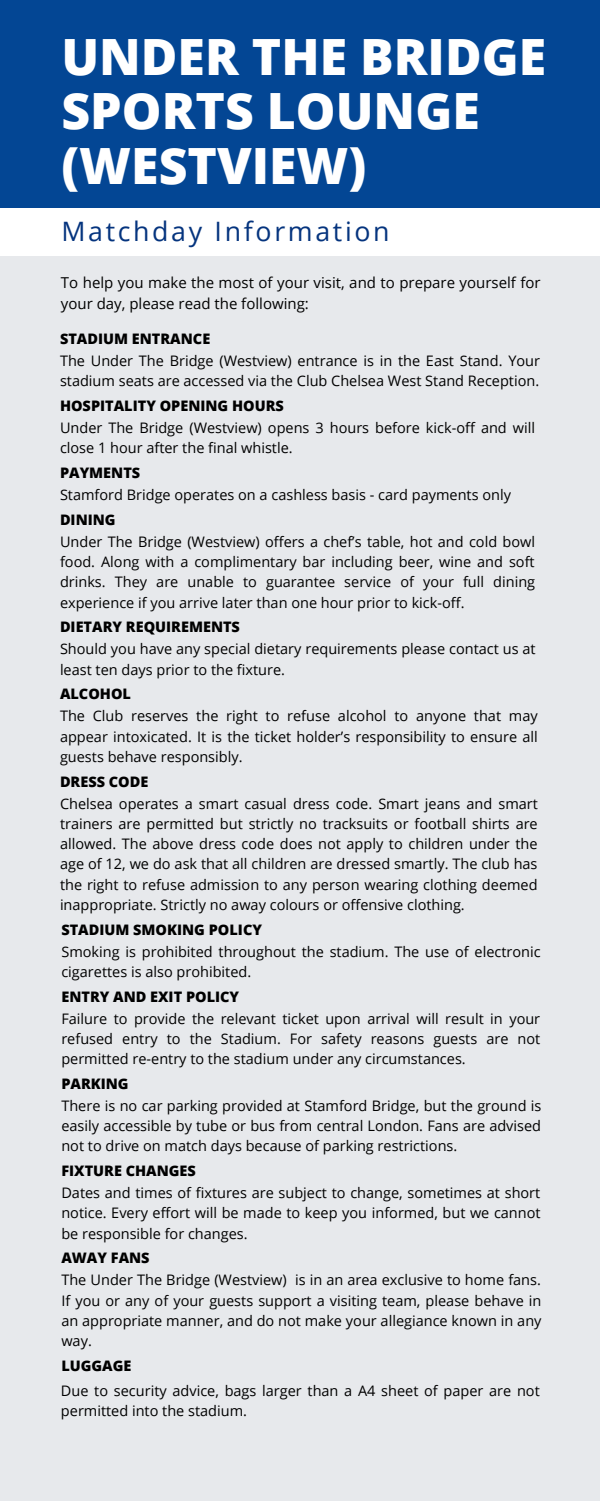
<style>
.page{position:relative;width:600px;height:1501px;background:#fff}
.page>*{position:absolute;margin:0;border:0;box-sizing:border-box;transform-origin:0 0}
.t1{font:800 50px/54.8px "Open Sans";color:#fff}
.t2{font:26.7px "Open Sans";letter-spacing:.1em;color:#05347e}
.t3{font:15px/21px "Open Sans";color:#000}
.t4{font:14.5px/20.2px "Open Sans";color:#000;text-align:justify}
.t5{font:800 14.5px "Open Sans";color:#000}
</style>
<div class="page">
<div style="left:0;top:0;width:600px;height:1500px;background:#e7e9ec"></div>
<div style="left:0;top:180px;width:600px;height:76px;background:#fff"></div>
<div style="left:0;top:0;width:600px;height:208px;background:#034694"></div>
<h1 class="t1" style="left:61px;top:28px;width:486px">UNDER THE BRIDGE<br>SPORTS LOUNGE (WESTVIEW)</h1>
<h2 class="t2" style="left:61px;top:212px;width:330px">Matchday Information</h2>
<p class="t3" style="left:61px;top:271px;width:481px">To help you make the most of your visit, and to prepare yourself for your day, please read the following:</p>
<p class="t5" style="left:60px;top:328px;width:152px">STADIUM ENTRANCE</p>
<p class="t4" style="left:60px;top:350px;width:482px">The Under The Bridge (Westview) entrance is in the East Stand. Your stadium seats are accessed via the Club Chelsea West Stand Reception.</p>
<p class="t5" style="left:60px;top:395px;width:225px">HOSPITALITY OPENING HOURS</p>
<p class="t4" style="left:60px;top:417px;width:477px">Under The Bridge (Westview) opens 3 hours before kick-off and will close 1 hour after the final whistle.</p>
<p class="t5" style="left:60px;top:462px;width:82px">PAYMENTS</p>
<p class="t4" style="left:60px;top:484px;width:452px">Stamford Bridge operates on a cashless basis - card payments only</p>
<p class="t5" style="left:60px;top:509px;width:57px">DINING</p>
<p class="t4" style="left:60px;top:531px;width:477px">Under The Bridge (Westview) offers a chef’s table, hot and cold bowl food. Along with a complimentary bar including beer, wine and soft drinks. They are unable to guarantee service of your full dining experience if you arrive later than one hour prior to kick-off.</p>
<p class="t5" style="left:60px;top:617px;width:182px">DIETARY REQUIREMENTS</p>
<p class="t4" style="left:60px;top:638px;width:477px">Should you have any special dietary requirements please contact us at least ten days prior to the fixture.</p>
<p class="t5" style="left:60px;top:683px;width:73px">ALCOHOL</p>
<p class="t4" style="left:60px;top:705px;width:479px">The Club reserves the right to refuse alcohol to anyone that may appear intoxicated. It is the ticket holder’s responsibility to ensure all guests behave responsibly.</p>
<p class="t5" style="left:60px;top:771px;width:90px">DRESS CODE</p>
<p class="t4" style="left:60px;top:792px;width:479px">Chelsea operates a smart casual dress code. Smart jeans and smart trainers are permitted but strictly no tracksuits or football shirts are allowed. The above dress code does not apply to children under the age of 12, we do ask that all children are dressed smartly. The club has the right to refuse admission to any person wearing clothing deemed inappropriate. Strictly no away colours or offensive clothing.</p>
<p class="t5" style="left:61px;top:919px;width:202px">STADIUM SMOKING POLICY</p>
<p class="t4" style="left:61px;top:940px;width:481px">Smoking is prohibited throughout the stadium. The use of electronic cigarettes is also prohibited.</p>
<p class="t5" style="left:61px;top:986px;width:179px">ENTRY AND EXIT POLICY</p>
<p class="t4" style="left:61px;top:1007px;width:481px">Failure to provide the relevant ticket upon arrival will result in your refused entry to the Stadium. For safety reasons guests are not permitted re-entry to the stadium under any circumstances.</p>
<p class="t5" style="left:61px;top:1073px;width:69px">PARKING</p>
<p class="t4" style="left:61px;top:1094px;width:482px">There is no car parking provided at Stamford Bridge, but the ground is easily accessible by tube or bus from central London. Fans are advised not to drive on match days because of parking restrictions.</p>
<p class="t5" style="left:61px;top:1160px;width:136px">FIXTURE CHANGES</p>
<p class="t4" style="left:61px;top:1182px;width:481px">Dates and times of fixtures are subject to change, sometimes at short notice. Every effort will be made to keep you informed, but we cannot be responsible for changes.</p>
<p class="t5" style="left:61px;top:1247px;width:90px">AWAY FANS</p>
<p class="t4" style="left:61px;top:1269px;width:482px">The Under The Bridge (Westview) is in an area exclusive to home fans.<br>If you or any of your guests support a visiting team, please behave in an appropriate manner, and do not make your allegiance known in any way.</p>
<p class="t5" style="left:61px;top:1355px;width:72px">LUGGAGE</p>
<p class="t4" style="left:61px;top:1379px;width:480px">Due to security advice, bags larger than a A4 sheet of paper are not permitted into the stadium.</p>
</div>
